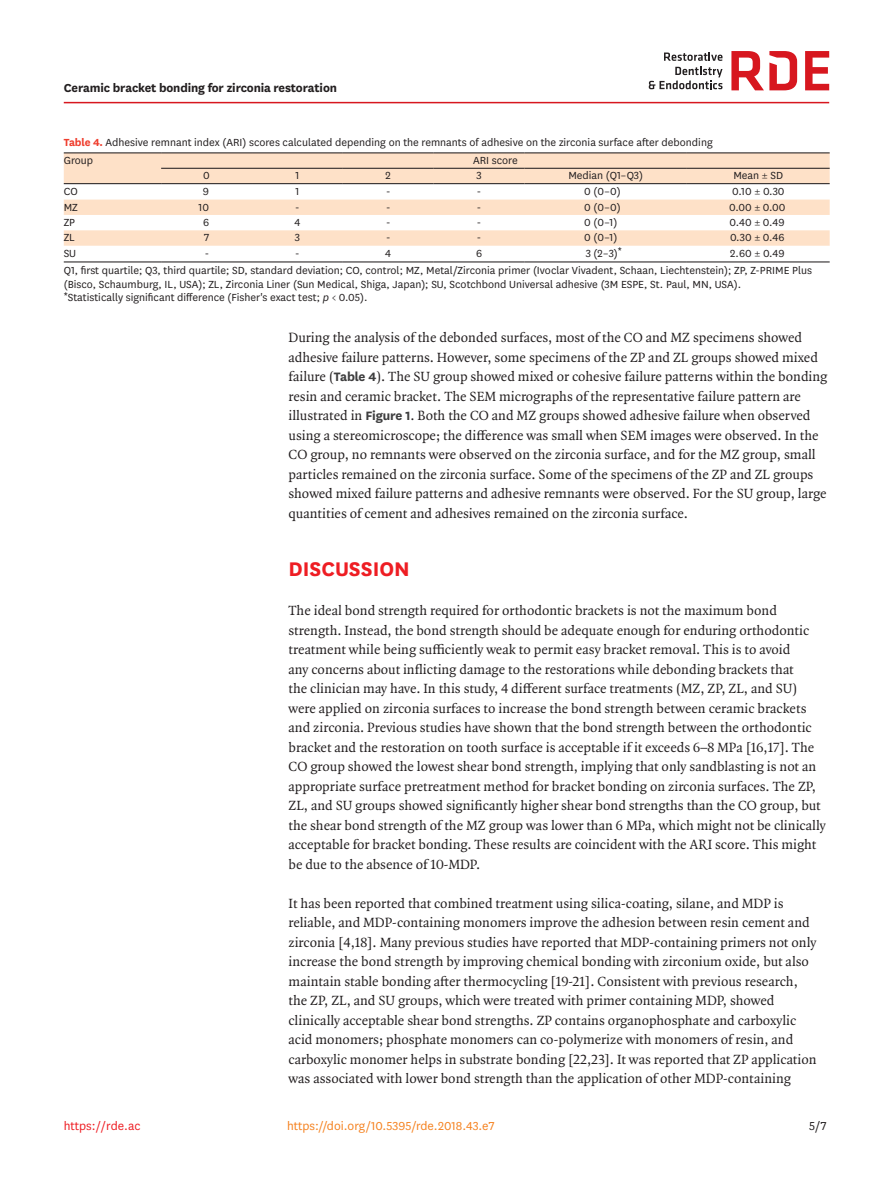
<style>
.page{position:relative;width:893px;height:1191px;background:#fff}
.page>*{position:absolute;margin:0;border:0;box-sizing:border-box;transform-origin:0 0}
.body_title1{font:700 23.1px "National";color:#ee1d23}
.body_p{font:14.25px/19.5px "Quadraat OT";color:#231f20}
.body_p_first{font:14.25px/19.5px "Quadraat OT";color:#231f20}
.alt-title-type{font:700 13.5px "National";letter-spacing:-.01em;color:#231f20}
.doi_running_footer{font:13.5px "National";color:#f58220}
.t1{font:13.5px "National";color:#ee1d23}
.t2{font:13.5px "National";color:#231f20}
.table-wrap-foot_p_fi{font:12px/13.5px "National";color:#231f20}
.table-wrap_caption{font:12px "National";color:#231f20}
.tbody_entry{font:12px "National";color:#231f20}
.table-wrap-foot_p{font:12px "National";color:#231f20}
.thead_entry{font:12px "National";color:#231f20}
.s1{font-weight:700;color:#ef3e2e}
.s2{font-family:"Arial Unicode MS";font-size:10.5px}
.s3{font-style:italic}
.s4{font-family:"National";font-weight:700;color:#3e3e3f}
</style>
<div class="page">
<hr style="left:64px;top:102px;width:765px;height:1px;background:#d7171f">
<svg style="left:649px;top:52px;width:73px;height:37px"></svg>
<svg style="left:805px;top:51px;width:24px;height:39px"></svg>
<svg style="left:731px;top:51px;width:66px;height:39px"></svg>
<svg style="left:64px;top:153px;width:766px;height:93px;fill:#fee1c8"></svg>
<hr style="left:64px;top:152px;width:97px;height:1px;background:#231f20">
<hr style="left:161px;top:152px;width:91px;height:1px;background:#231f20">
<hr style="left:252px;top:152px;width:91px;height:1px;background:#231f20">
<hr style="left:343px;top:152px;width:91px;height:1px;background:#231f20">
<hr style="left:434px;top:152px;width:91px;height:1px;background:#231f20">
<hr style="left:525px;top:152px;width:162px;height:1px;background:#231f20">
<hr style="left:687px;top:152px;width:143px;height:1px;background:#231f20">
<hr style="left:161px;top:168px;width:91px;height:1px;background:#231f20">
<hr style="left:252px;top:168px;width:91px;height:1px;background:#231f20">
<hr style="left:343px;top:168px;width:91px;height:1px;background:#231f20">
<hr style="left:434px;top:168px;width:91px;height:1px;background:#231f20">
<hr style="left:525px;top:168px;width:162px;height:1px;background:#231f20">
<hr style="left:687px;top:168px;width:143px;height:1px;background:#231f20">
<hr style="left:64px;top:183px;width:97px;height:1px;background:#231f20">
<hr style="left:161px;top:183px;width:91px;height:1px;background:#231f20">
<hr style="left:252px;top:183px;width:91px;height:1px;background:#231f20">
<hr style="left:343px;top:183px;width:91px;height:1px;background:#231f20">
<hr style="left:434px;top:183px;width:91px;height:1px;background:#231f20">
<hr style="left:525px;top:183px;width:162px;height:1px;background:#231f20">
<hr style="left:687px;top:183px;width:143px;height:1px;background:#231f20">
<hr style="left:64px;top:261px;width:97px;height:1px;background:#231f20">
<hr style="left:161px;top:261px;width:91px;height:1px;background:#231f20">
<hr style="left:252px;top:261px;width:91px;height:1px;background:#231f20">
<hr style="left:343px;top:261px;width:91px;height:1px;background:#231f20">
<hr style="left:434px;top:261px;width:91px;height:1px;background:#231f20">
<hr style="left:525px;top:261px;width:162px;height:1px;background:#231f20">
<hr style="left:687px;top:261px;width:143px;height:1px;background:#231f20">
<p class="alt-title-type" style="left:64px;top:78px;width:275px">Ceramic bracket bonding for zirconia restoration</p>
<p class="table-wrap_caption" style="left:64px;top:135px;width:650px"><span class="s1">Table 4.</span> Adhesive remnant index (ARI) scores calculated depending on the remnants of adhesive on the zirconia surface after debonding</p>
<p class="thead_entry" style="left:64px;top:152px;width:31px">Group</p>
<p class="thead_entry" style="left:473px;top:152px;width:46px">ARI score</p>
<p class="thead_entry" style="left:203px;top:168px;width:8px">0</p>
<p class="thead_entry" style="left:295px;top:168px;width:5px">1</p>
<p class="thead_entry" style="left:386px;top:168px;width:7px">2</p>
<p class="thead_entry" style="left:476px;top:168px;width:7px">3</p>
<p class="thead_entry" style="left:568px;top:168px;width:76px">Median (Q1–Q3)</p>
<p class="thead_entry" style="left:733px;top:168px;width:51px">Mean ± SD</p>
<p class="tbody_entry" style="left:64px;top:184px;width:16px">CO</p>
<p class="tbody_entry" style="left:203px;top:184px;width:8px">9</p>
<p class="tbody_entry" style="left:295px;top:184px;width:5px">1</p>
<p class="tbody_entry" style="left:386px;top:184px;width:6px">-</p>
<p class="tbody_entry" style="left:477px;top:184px;width:6px">-</p>
<p class="tbody_entry" style="left:584px;top:184px;width:38px">0 (0–0)</p>
<p class="tbody_entry" style="left:732px;top:184px;width:54px">0.10 ± 0.30</p>
<p class="tbody_entry" style="left:64px;top:199px;width:16px">MZ</p>
<p class="tbody_entry" style="left:199px;top:199px;width:12px">10</p>
<p class="tbody_entry" style="left:295px;top:199px;width:6px">-</p>
<p class="tbody_entry" style="left:386px;top:199px;width:6px">-</p>
<p class="tbody_entry" style="left:477px;top:199px;width:6px">-</p>
<p class="tbody_entry" style="left:584px;top:199px;width:38px">0 (0–0)</p>
<p class="tbody_entry" style="left:729px;top:199px;width:58px">0.00 ± 0.00</p>
<p class="tbody_entry" style="left:64px;top:215px;width:13px">ZP</p>
<p class="tbody_entry" style="left:203px;top:215px;width:8px">6</p>
<p class="tbody_entry" style="left:294px;top:215px;width:7px">4</p>
<p class="tbody_entry" style="left:386px;top:215px;width:6px">-</p>
<p class="tbody_entry" style="left:477px;top:215px;width:6px">-</p>
<p class="tbody_entry" style="left:584px;top:215px;width:35px">0 (0–1)</p>
<p class="tbody_entry" style="left:730px;top:215px;width:56px">0.40 ± 0.49</p>
<p class="tbody_entry" style="left:64px;top:230px;width:13px">ZL</p>
<p class="tbody_entry" style="left:204px;top:230px;width:7px">7</p>
<p class="tbody_entry" style="left:295px;top:230px;width:7px">3</p>
<p class="tbody_entry" style="left:386px;top:230px;width:6px">-</p>
<p class="tbody_entry" style="left:477px;top:230px;width:6px">-</p>
<p class="tbody_entry" style="left:584px;top:230px;width:35px">0 (0–1)</p>
<p class="tbody_entry" style="left:730px;top:230px;width:56px">0.30 ± 0.46</p>
<p class="tbody_entry" style="left:64px;top:245px;width:14px">SU</p>
<p class="tbody_entry" style="left:205px;top:245px;width:6px">-</p>
<p class="tbody_entry" style="left:295px;top:245px;width:6px">-</p>
<p class="tbody_entry" style="left:385px;top:245px;width:7px">4</p>
<p class="tbody_entry" style="left:476px;top:245px;width:8px">6</p>
<p class="tbody_entry" style="left:586px;top:245px;width:38px">3 (2–3)<span class="s2">*</span></p>
<p class="tbody_entry" style="left:730px;top:245px;width:56px">2.60 ± 0.49</p>
<p class="table-wrap-foot_p_fi" style="left:64px;top:263px;width:750px">Q1, first quartile; Q3, third quartile; SD, standard deviation; CO, control; MZ, Metal/Zirconia primer (Ivoclar Vivadent, Schaan, Liechtenstein); ZP, Z-PRIME Plus (Bisco, Schaumburg, IL, USA); ZL, Zirconia Liner (Sun Medical, Shiga, Japan); SU, Scotchbond Universal adhesive (3M ESPE, St. Paul, MN, USA).</p>
<p class="table-wrap-foot_p" style="left:64px;top:290px;width:305px"><span class="s2">*</span>Statistically significant difference (Fisher's exact test; <span class="s3">p</span> &lt; 0.05).</p>
<p class="body_p" style="left:289px;top:328px;width:540px">During the analysis of the debonded surfaces, most of the CO and MZ specimens showed adhesive failure patterns. However, some specimens of the ZP and ZL groups showed mixed failure (<span class="s4">Table 4</span>). The SU group showed mixed or cohesive failure patterns within the bonding resin and ceramic bracket. The SEM micrographs of the representative failure pattern are illustrated in <span class="s4">Figure 1</span>. Both the CO and MZ groups showed adhesive failure when observed using a stereomicroscope; the difference was small when SEM images were observed. In the CO group, no remnants were observed on the zirconia surface, and for the MZ group, small particles remained on the zirconia surface. Some of the specimens of the ZP and ZL groups showed mixed failure patterns and adhesive remnants were observed. For the SU group, large quantities of cement and adhesives remained on the zirconia surface.</p>
<p class="body_title1" style="left:289px;top:553px;width:123px">DISCUSSION</p>
<p class="body_p_first" style="left:289px;top:601px;width:539px">The ideal bond strength required for orthodontic brackets is not the maximum bond strength. Instead, the bond strength should be adequate enough for enduring orthodontic treatment while being sufficiently weak to permit easy bracket removal. This is to avoid<br>any concerns about inflicting damage to the restorations while debonding brackets that<br>the clinician may have. In this study, 4 different surface treatments (MZ, ZP, ZL, and SU) were applied on zirconia surfaces to increase the bond strength between ceramic brackets and zirconia. Previous studies have shown that the bond strength between the orthodontic bracket and the restoration on tooth surface is acceptable if it exceeds 6–8 MPa [16,17]. The CO group showed the lowest shear bond strength, implying that only sandblasting is not an appropriate surface pretreatment method for bracket bonding on zirconia surfaces. The ZP, ZL, and SU groups showed significantly higher shear bond strengths than the CO group, but the shear bond strength of the MZ group was lower than 6 MPa, which might not be clinically acceptable for bracket bonding. These results are coincident with the ARI score. This might be due to the absence of 10-MDP.</p>
<p class="body_p" style="left:289px;top:893px;width:530px">It has been reported that combined treatment using silica-coating, silane, and MDP is reliable, and MDP-containing monomers improve the adhesion between resin cement and zirconia [4,18]. Many previous studies have reported that MDP-containing primers not only increase the bond strength by improving chemical bonding with zirconium oxide, but also maintain stable bonding after thermocycling [19-21]. Consistent with previous research, the ZP, ZL, and SU groups, which were treated with primer containing MDP, showed clinically acceptable shear bond strengths. ZP contains organophosphate and carboxylic acid monomers; phosphate monomers can co-polymerize with monomers of resin, and carboxylic monomer helps in substrate bonding [22,23]. It was reported that ZP application was associated with lower bond strength than the application of other MDP-containing</p>
<p class="t1" style="left:64px;top:1117px;width:78px">https://rde.ac</p>
<p class="doi_running_footer" style="left:287px;top:1116px;width:209px">https://doi.org/10.5395/rde.2018.43.e7</p>
<p class="t2" style="left:809px;top:1116px;width:19px">5/7</p>
</div>
